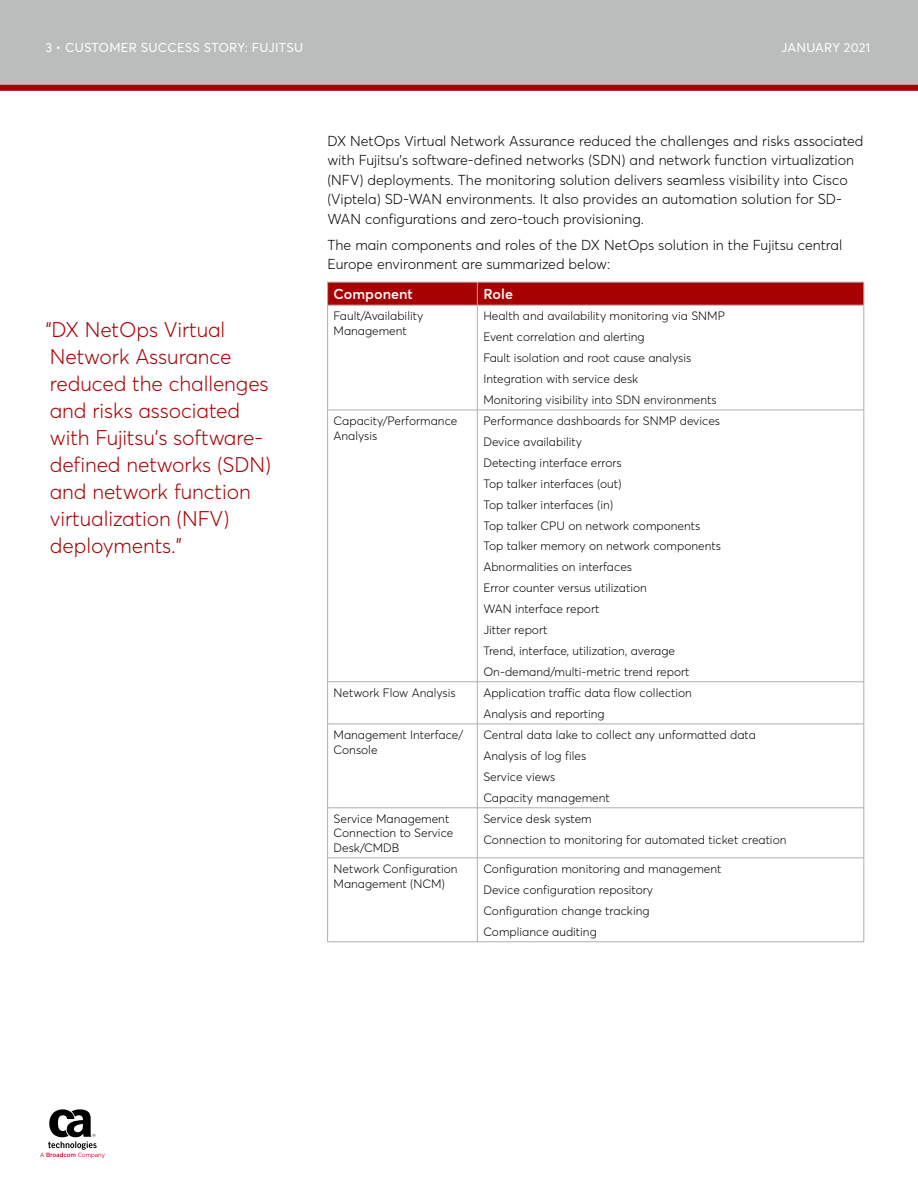
<style>
.page{position:relative;width:918px;height:1188px;background:#fff}
.page>*{position:absolute;margin:0;border:0;box-sizing:border-box;transform-origin:0 0}
.t1{font:300 21px/27px "Averta";letter-spacing:-.005em;color:#a80103}
.t2{font:300 14.25px/19.5px "Averta";color:#000}
.t3{font:600 14.25px "Averta";color:#fff}
.t4{font:12.75px "Averta";letter-spacing:.02em;color:#fff}
.t5{font:300 12px/20.9px "Averta";color:#000}
</style>
<div class="page">
<svg style="left:0;top:0;width:918px;height:91px;background:#b9afaf"></svg>
<svg style="left:40px;top:1109px;width:65px;height:49px"></svg>
<svg style="left:327px;top:282px;width:538px;height:23px;background:#a80a0c"></svg>
<hr style="left:327px;top:305px;width:150px;height:1px;background:#aaaeb0">
<hr style="left:327px;top:305px;width:1px;height:105px;background:#aaaeb0">
<hr style="left:477px;top:305px;width:387px;height:1px;background:#aaaeb0">
<hr style="left:477px;top:305px;width:1px;height:105px;background:#aaaeb0">
<hr style="left:864px;top:305px;width:1px;height:105px;background:#aaaeb0">
<hr style="left:327px;top:410px;width:150px;height:1px;background:#aaaeb0">
<hr style="left:327px;top:410px;width:1px;height:272px;background:#aaaeb0">
<hr style="left:477px;top:410px;width:387px;height:1px;background:#aaaeb0">
<hr style="left:477px;top:410px;width:1px;height:272px;background:#aaaeb0">
<hr style="left:864px;top:410px;width:1px;height:272px;background:#aaaeb0">
<hr style="left:327px;top:682px;width:150px;height:1px;background:#aaaeb0">
<hr style="left:327px;top:682px;width:1px;height:42px;background:#aaaeb0">
<hr style="left:477px;top:682px;width:387px;height:1px;background:#aaaeb0">
<hr style="left:477px;top:682px;width:1px;height:42px;background:#aaaeb0">
<hr style="left:864px;top:682px;width:1px;height:42px;background:#aaaeb0">
<hr style="left:327px;top:724px;width:150px;height:1px;background:#aaaeb0">
<hr style="left:327px;top:724px;width:1px;height:84px;background:#aaaeb0">
<hr style="left:477px;top:724px;width:387px;height:1px;background:#aaaeb0">
<hr style="left:477px;top:724px;width:1px;height:84px;background:#aaaeb0">
<hr style="left:864px;top:724px;width:1px;height:84px;background:#aaaeb0">
<hr style="left:327px;top:808px;width:150px;height:1px;background:#aaaeb0">
<hr style="left:327px;top:808px;width:1px;height:50px;background:#aaaeb0">
<hr style="left:477px;top:808px;width:387px;height:1px;background:#aaaeb0">
<hr style="left:477px;top:808px;width:1px;height:50px;background:#aaaeb0">
<hr style="left:864px;top:808px;width:1px;height:50px;background:#aaaeb0">
<hr style="left:327px;top:858px;width:150px;height:1px;background:#aaaeb0">
<hr style="left:327px;top:858px;width:1px;height:84px;background:#aaaeb0">
<hr style="left:477px;top:858px;width:387px;height:1px;background:#aaaeb0">
<hr style="left:477px;top:858px;width:1px;height:84px;background:#aaaeb0">
<hr style="left:864px;top:858px;width:1px;height:84px;background:#aaaeb0">
<hr style="left:327px;top:942px;width:150px;height:1px;background:#aaaeb0">
<hr style="left:477px;top:942px;width:387px;height:1px;background:#aaaeb0">
<p class="t4" style="left:45px;top:40px;width:259px">3 • CUSTOMER SUCCESS STORY: FUJITSU</p>
<p class="t4" style="left:781px;top:40px;width:91px">JANUARY 2021</p>
<h1 class="t1" style="left:45px;top:316px;width:227px">“DX NetOps Virtual<br>Network Assurance reduced the challenges and risks associated with Fujitsu’s software&shy;defined networks (SDN) and network function virtualization (NFV) deployments.”</h1>
<p class="t2" style="left:327px;top:131px;width:538px">DX NetOps Virtual Network Assurance reduced the challenges and risks associated with Fujitsu’s software-defined networks (SDN) and network function virtualization (NFV) deployments. The monitoring solution delivers seamless visibility into Cisco (Viptela) SD-WAN environments. It also provides an automation solution for SD-WAN configurations and zero-touch provisioning.</p>
<p class="t2" style="left:327px;top:235px;width:516px">The main components and roles of the DX NetOps solution in the Fujitsu central<br>Europe environment are summarized below:</p>
<p class="t3" style="left:334px;top:285px;width:81px">Component</p>
<p class="t3" style="left:483px;top:285px;width:31px">Role</p>
<p class="t5" style="left:334px;top:309px;width:91px;line-height:14.4px">Fault/Availability<br>Management</p>
<p class="t5" style="left:483px;top:306px;width:243px">Health and availability monitoring via SNMP Event correlation and alerting<br>Fault isolation and root cause analysis Integration with service desk<br>Monitoring visibility into SDN environments</p>
<p class="t5" style="left:334px;top:414px;width:125px;line-height:14.4px">Capacity/Performance<br>Analysis</p>
<p class="t5" style="left:483px;top:410px;width:239px">Performance dashboards for SNMP devices<br>Device availability<br>Detecting interface errors<br>Top talker interfaces (out)<br>Top talker interfaces (in)<br>Top talker CPU on network components<br>Top talker memory on network components<br>Abnormalities on interfaces<br>Error counter versus utilization<br>WAN interface report<br>Jitter report<br>Trend, interface, utilization, average<br>On-demand/multi-metric trend report</p>
<p class="t5" style="left:334px;top:682px;width:124px">Network Flow Analysis</p>
<p class="t5" style="left:483px;top:682px;width:210px">Application traffic data flow collection<br>Analysis and reporting</p>
<p class="t5" style="left:334px;top:728px;width:131px;line-height:14.4px">Management Interface/<br>Console</p>
<p class="t5" style="left:483px;top:724px;width:274px">Central data lake to collect any unformatted data<br>Analysis of log files<br>Service views<br>Capacity management</p>
<p class="t5" style="left:334px;top:812px;width:121px;line-height:14.4px">Service Management<br>Connection to Service<br>Desk/CMDB</p>
<p class="t5" style="left:483px;top:808px;width:305px">Service desk system<br>Connection to monitoring for automated ticket creation</p>
<p class="t5" style="left:334px;top:862px;width:126px;line-height:14.4px">Network Configuration<br>Management (NCM)</p>
<p class="t5" style="left:483px;top:858px;width:240px">Configuration monitoring and management<br>Device configuration repository<br>Configuration change tracking<br>Compliance auditing</p>
</div>
